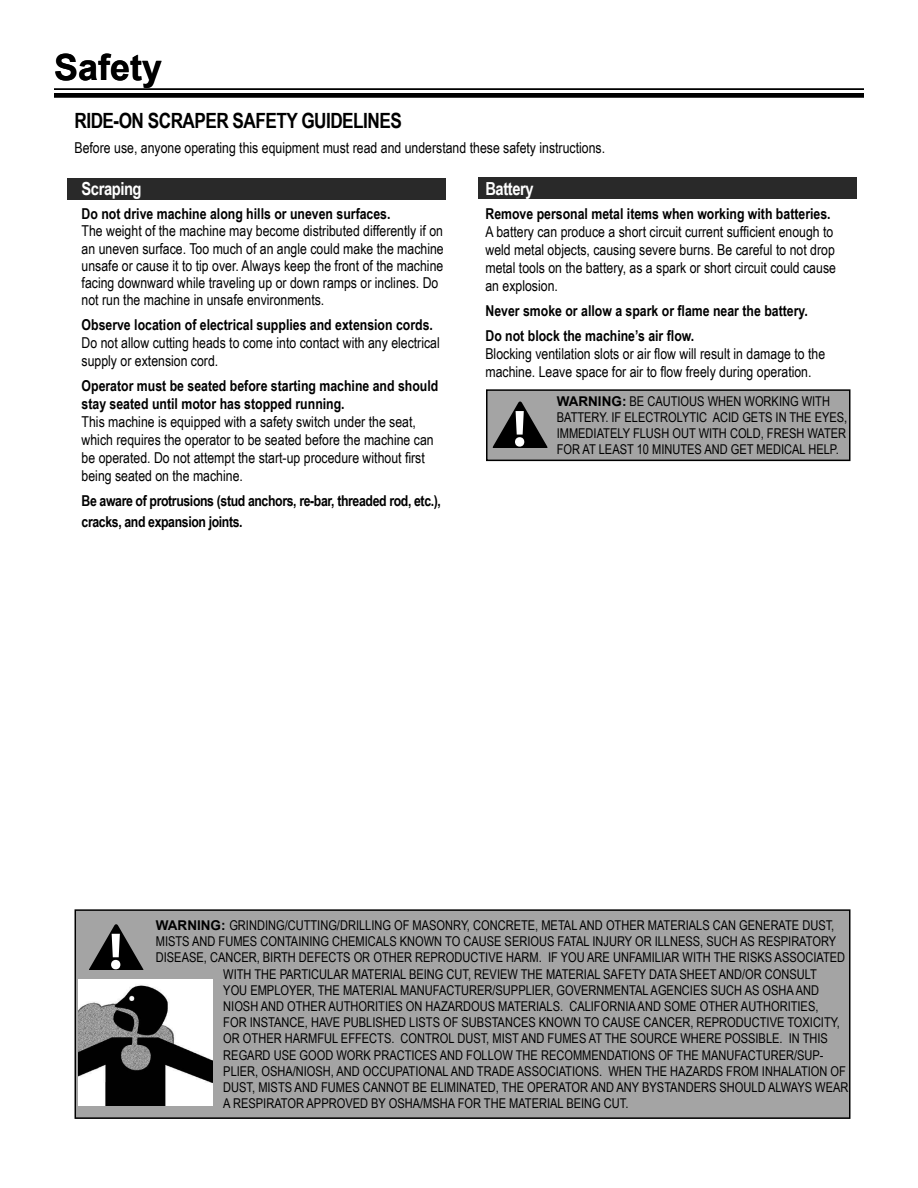
<style>
.page{position:relative;width:918px;height:1188px;background:#fff}
.page>*{position:absolute;margin:0;border:0;box-sizing:border-box;transform-origin:0 0}
.Header_-_Right{font:700 36px "Arial";color:#000}
.Large_Caps{font:700 21px "Arial Narrow";letter-spacing:-.025em;color:#000}
.Small_Caps{font:700 18px "Arial Narrow";letter-spacing:-.025em;color:#fff}
.t1{font:15px/18px "Arial Narrow";color:#000}
.Small_Caps-2{font:700 15px/21.6px "Arial Narrow";letter-spacing:-.025em;color:#000}
.Small_Caps-3{font:700 15px "Arial Narrow";color:#000}
.Warning_Text{font:13.5px/16.2px "Arial Narrow";color:#000}
.s1{font-weight:700}
.s2{font-family:"Arial";font-weight:700}
</style>
<div class="page">
<div style="left:75px;top:910px;width:775px;height:208px;background:#a4a4a4"></div>
<div style="left:75px;top:909px;width:775px;height:210px;border:2px solid #000"></div>
<div style="left:478px;top:177px;width:378px;height:22px;background:#292929"></div>
<div style="left:68px;top:178px;width:378px;height:22px;background:#292929"></div>
<hr style="left:54px;top:88px;width:810px;height:2px;background:#000">
<div style="left:54px;top:93px;width:810px;height:5px;background:#000"></div>
<div style="left:487px;top:390px;width:363px;height:70px;background:#a4a4a4"></div>
<div style="left:486px;top:389px;width:364px;height:72px;border:2px solid #000"></div>
<img style="left:79px;top:979px;width:133px;height:127px">
<svg style="left:89px;top:924px;width:55px;height:46px"></svg>
<svg style="left:493px;top:401px;width:55px;height:46px"></svg>
<p class="Header_-_Right" style="left:54px;top:44px;width:110px">Safety</p>
<p class="Large_Caps" style="left:75px;top:105px;width:329px">RIDE-ON SCRAPER SAFETY GUIDELINES</p>
<p class="t1" style="left:75px;top:138px;width:532px">Before use, anyone operating this equipment must read and understand these safety instructions.</p>
<p class="Small_Caps" style="left:82px;top:175px;width:62px">Scraping</p>
<p class="t1" style="left:82px;top:205px;width:364px;line-height:17.2px"><span class="s1">Do not drive machine along hills or uneven surfaces.<br></span>The weight of the machine may become distributed differently if on an uneven surface. Too much of an angle could make the machine unsafe or cause it to tip over. Always keep the front of the machine facing downward while traveling up or down ramps or inclines. Do not run the machine in unsafe environments.</p>
<p class="t1" style="left:82px;top:315px;width:360px"><span class="s1">Observe location of electrical supplies and extension cords.<br></span>Do not allow cutting heads to come into contact with any electrical supply or extension cord.</p>
<p class="t1" style="left:82px;top:376px;width:358px"><span class="s1">Operator must be seated before starting machine and should stay seated until motor has stopped running.<br></span>This machine is equipped with a safety switch under the seat, which requires the operator to be seated before the machine can be operated. Do not attempt the start-up procedure without first being seated on the machine.</p>
<p class="Small_Caps-2" style="left:82px;top:489px;width:361px">Be aware of protrusions (stud anchors, re-bar, threaded rod, etc.), cracks, and expansion joints.</p>
<p class="Small_Caps" style="left:485px;top:175px;width:50px">Battery</p>
<p class="t1" style="left:485px;top:204px;width:352px"><span class="s1">Remove personal metal items when working with batteries.<br></span>A battery can produce a short circuit current sufficient enough to weld metal objects, causing severe burns. Be careful to not drop metal tools on the battery, as a spark or short circuit could cause an explosion.</p>
<p class="Small_Caps-3" style="left:485px;top:299px;width:324px">Never smoke or allow a spark or flame near the battery.</p>
<p class="t1" style="left:485px;top:326px;width:341px"><span class="s1">Do not block the machine’s air flow.<br></span>Blocking ventilation slots or air flow will result in damage to the machine. Leave space for air to flow freely during operation.</p>
<p class="Warning_Text" style="left:557px;top:392px;width:292px"><span class="s2">WARNING:</span> BE CAUTIOUS WHEN WORKING WITH BATTERY. IF ELECTROLYTIC ACID GETS IN THE EYES, IMMEDIATELY FLUSH OUT WITH COLD, FRESH WATER FOR AT LEAST 10 MINUTES AND GET MEDICAL HELP.</p>
<p class="Warning_Text" style="left:156px;top:917px;width:680px"><span class="s2">WARNING:</span> GRINDING/CUTTING/DRILLING OF MASONRY, CONCRETE, METAL AND OTHER MATERIALS CAN GENERATE DUST,</p>
<p class="Warning_Text" style="left:156px;top:933px;width:682px">MISTS AND FUMES CONTAINING CHEMICALS KNOWN TO CAUSE SERIOUS FATAL INJURY OR ILLNESS, SUCH AS RESPIRATORY</p>
<p class="Warning_Text" style="left:156px;top:949px;width:691px">DISEASE, CANCER, BIRTH DEFECTS OR OTHER REPRODUCTIVE HARM. IF YOU ARE UNFAMILIAR WITH THE RISKS ASSOCIATED</p>
<p class="Warning_Text" style="left:223px;top:965px;width:595px">WITH THE PARTICULAR MATERIAL BEING CUT, REVIEW THE MATERIAL SAFETY DATA SHEET AND/OR CONSULT</p>
<p class="Warning_Text" style="left:223px;top:981px;width:597px">YOU EMPLOYER, THE MATERIAL MANUFACTURER/SUPPLIER, GOVERNMENTAL AGENCIES SUCH AS OSHA AND</p>
<p class="Warning_Text" style="left:223px;top:998px;width:597px">NIOSH AND OTHER AUTHORITIES ON HAZARDOUS MATERIALS. CALIFORNIA AND SOME OTHER AUTHORITIES,</p>
<p class="Warning_Text" style="left:223px;top:1014px;width:618px">FOR INSTANCE, HAVE PUBLISHED LISTS OF SUBSTANCES KNOWN TO CAUSE CANCER, REPRODUCTIVE TOXICITY,</p>
<p class="Warning_Text" style="left:223px;top:1030px;width:606px">OR OTHER HARMFUL EFFECTS. CONTROL DUST, MIST AND FUMES AT THE SOURCE WHERE POSSIBLE. IN THIS</p>
<p class="Warning_Text" style="left:223px;top:1046px;width:602px">REGARD USE GOOD WORK PRACTICES AND FOLLOW THE RECOMMENDATIONS OF THE MANUFACTURER/SUP-</p>
<p class="Warning_Text" style="left:223px;top:1062px;width:624px">PLIER, OSHA/NIOSH, AND OCCUPATIONAL AND TRADE ASSOCIATIONS. WHEN THE HAZARDS FROM INHALATION OF</p>
<p class="Warning_Text" style="left:223px;top:1079px;width:627px">DUST, MISTS AND FUMES CANNOT BE ELIMINATED, THE OPERATOR AND ANY BYSTANDERS SHOULD ALWAYS WEAR</p>
<p class="Warning_Text" style="left:223px;top:1095px;width:407px">A RESPIRATOR APPROVED BY OSHA/MSHA FOR THE MATERIAL BEING CUT.</p>
</div>
